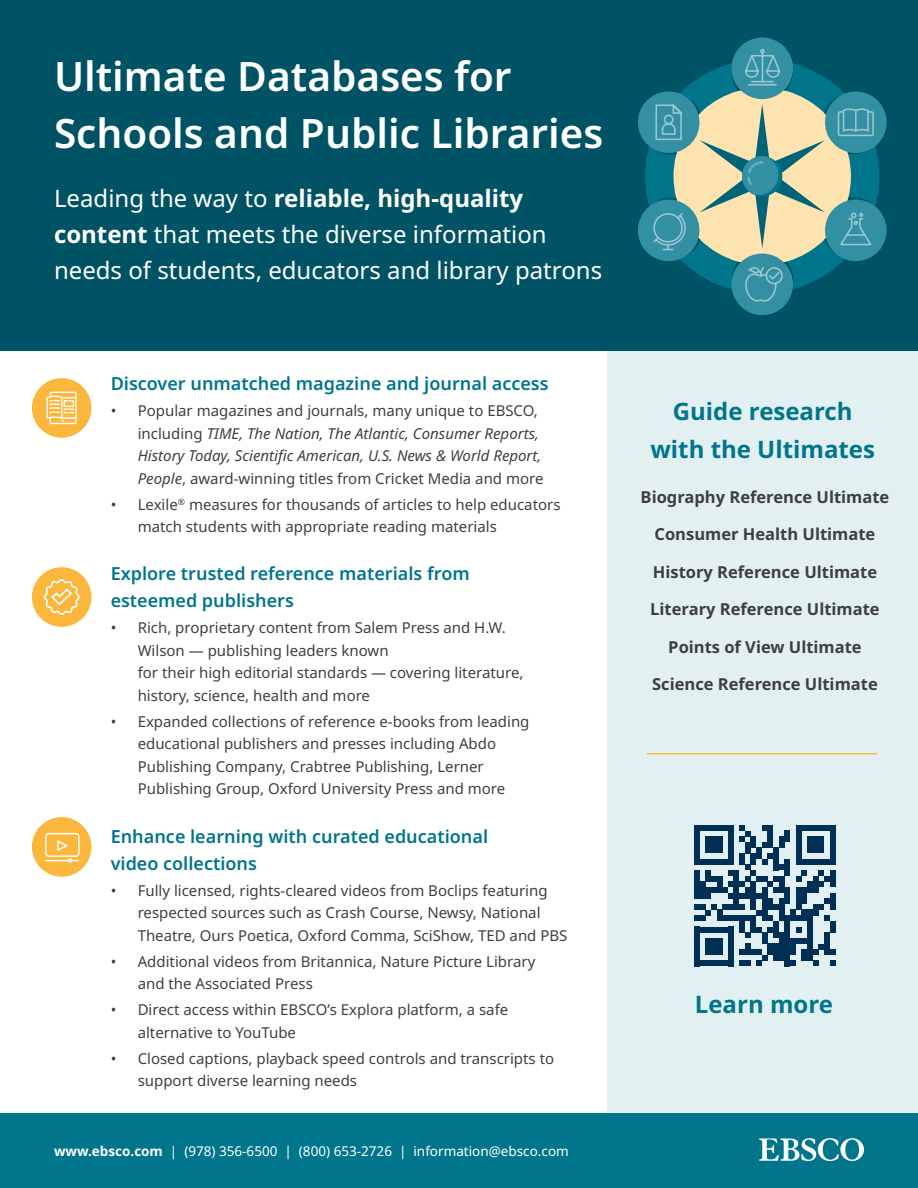
<style>
.page{position:relative;width:918px;height:1188px;background:#fff}
.page>*{position:absolute;margin:0;border:0;box-sizing:border-box;transform-origin:0 0}
.t1{font:600 40.5px/57px "Noto Sans";color:#fff}
.t2{font:24px/36px "Noto Sans";color:#fff}
.t3{font:700 24px/37.5px "Noto Sans";color:#00758c;text-align:center}
.t4{font:600 18px/27px "Noto Sans";color:#00758d}
.p_list{font:700 16.5px "Noto Sans";color:#3d3f42}
.p_bullet{font:15px/22.5px "Noto Sans";color:#3d3f42}
.p_bullet-2{font:italic 15px/22.5px "Noto Sans";color:#3d3f42}
.t5{font:13.5px "Noto Sans";color:#fff}
.s1{font-weight:700}
.s2{font-style:normal}
</style>
<div class="page">
<div style="left:608px;top:310px;width:310px;height:818px;background:#e3f0f2"></div>
<div style="left:0;top:1113px;width:918px;height:75px;background:#00758c"></div>
<svg style="left:759px;top:1138px;width:105px;height:23px"></svg>
<div style="left:694px;top:927px;width:6px;height:11px;background:#002f56"></div>
<div style="left:694px;top:938px;width:6px;height:17px;background:#002f56"></div>
<div style="left:694px;top:955px;width:6px;height:11px;background:#002f56"></div>
<div style="left:705px;top:938px;width:6px;height:17px;background:#002f56"></div>
<div style="left:711px;top:938px;width:6px;height:17px;background:#002f56"></div>
<div style="left:717px;top:938px;width:5px;height:17px;background:#002f56"></div>
<svg style="left:700px;top:927px;width:28px;height:5px"></svg>
<svg style="left:700px;top:961px;width:28px;height:5px"></svg>
<div style="left:728px;top:927px;width:6px;height:11px;background:#002f56"></div>
<div style="left:728px;top:938px;width:6px;height:17px;background:#002f56"></div>
<div style="left:728px;top:955px;width:6px;height:11px;background:#002f56"></div>
<div style="left:734px;top:887px;width:5px;height:23px;background:#002f56"></div>
<div style="left:739px;top:921px;width:6px;height:11px;background:#002f56"></div>
<div style="left:751px;top:887px;width:5px;height:23px;background:#002f56"></div>
<div style="left:751px;top:921px;width:5px;height:11px;background:#002f56"></div>
<svg style="left:694px;top:904px;width:68px;height:17px"></svg>
<div style="left:762px;top:887px;width:6px;height:34px;background:#002f56"></div>
<div style="left:768px;top:898px;width:5px;height:12px;background:#002f56"></div>
<svg style="left:768px;top:904px;width:11px;height:17px"></svg>
<div style="left:773px;top:921px;width:6px;height:17px;background:#002f56"></div>
<svg style="left:694px;top:825px;width:91px;height:73px"></svg>
<div style="left:779px;top:898px;width:6px;height:23px;background:#002f56"></div>
<div style="left:785px;top:831px;width:5px;height:11px;background:#002f56"></div>
<div style="left:785px;top:859px;width:5px;height:17px;background:#002f56"></div>
<div style="left:785px;top:887px;width:5px;height:17px;background:#002f56"></div>
<svg style="left:785px;top:915px;width:5px;height:6px"></svg>
<div style="left:785px;top:921px;width:5px;height:17px;background:#002f56"></div>
<div style="left:790px;top:910px;width:6px;height:11px;background:#002f56"></div>
<div style="left:796px;top:825px;width:5px;height:34px;background:#002f56"></div>
<div style="left:807px;top:836px;width:6px;height:17px;background:#002f56"></div>
<div style="left:807px;top:921px;width:6px;height:17px;background:#002f56"></div>
<div style="left:813px;top:836px;width:5px;height:17px;background:#002f56"></div>
<div style="left:818px;top:836px;width:6px;height:17px;background:#002f56"></div>
<svg style="left:801px;top:825px;width:29px;height:6px"></svg>
<div style="left:830px;top:825px;width:5px;height:34px;background:#002f56"></div>
<svg style="left:796px;top:859px;width:39px;height:62px"></svg>
<div style="left:830px;top:870px;width:5px;height:17px;background:#002f56"></div>
<div style="left:830px;top:893px;width:5px;height:17px;background:#002f56"></div>
<div style="left:830px;top:921px;width:5px;height:11px;background:#002f56"></div>
<svg style="left:739px;top:927px;width:96px;height:39px"></svg>
<div style="left:0;top:0;width:918px;height:351px;background:#005364"></div>
<div style="left:731px;top:254px;width:62px;height:61px;background:#3390a3;border-radius:50%"></div>
<svg style="left:731px;top:37px;width:62px;height:62px"></svg>
<svg style="left:638px;top:41px;width:249px;height:270px"></svg>
<svg style="left:652px;top:48px;width:223px;height:255px"></svg>
<div style="left:32px;top:567px;width:60px;height:60px;background:#fab73c;border-radius:50%"></div>
<div style="left:32px;top:817px;width:60px;height:60px;background:#fab73c;border-radius:50%"></div>
<div style="left:32px;top:378px;width:60px;height:60px;background:#fab73c;border-radius:50%"></div>
<div style="left:45px;top:833px;width:35px;height:24px;border:1px solid #fff;border-radius:3px"></div>
<svg style="left:46px;top:839px;width:33px;height:24px"></svg>
<svg style="left:43px;top:579px;width:37px;height:36px"></svg>
<div style="left:50px;top:392px;width:27px;height:32px;border:1px solid #fff"></div>
<svg style="left:46px;top:395px;width:30px;height:26px"></svg>
<hr style="left:647px;top:753px;width:230px;height:1px;background:#fab73c">
<h1 class="t1" style="left:54px;top:49px;width:551px">Ultimate Databases for<br>Schools and Public Libraries</h1>
<h2 class="t2" style="left:54px;top:181px;width:550px">Leading the way to <span class="s1">reliable, high-quality content</span> that meets the diverse information needs of students, educators and library patrons</h2>
<p class="t4" style="left:111px;top:371px;width:439px">Discover unmatched magazine and journal access</p>
<h4 class="p_bullet-2" style="left:138px;top:400px;width:407px;text-indent:-27px"><span class="s2">• Popular magazines and journals, many unique to EBSCO, including</span> TIME, The Nation, The Atlantic, Consumer Reports, History Today, Scientific American, U.S. News &amp; World Report, People<span class="s2">, award-winning titles from Cricket Media and more</span></h4>
<h4 class="p_bullet" style="left:138px;top:494px;width:424px;text-indent:-27px">• Lexile<sup>®</sup> measures for thousands of articles to help educators match students with appropriate reading materials</h4>
<p class="t4" style="left:111px;top:561px;width:361px">Explore trusted reference materials from esteemed publishers</p>
<h4 class="p_bullet" style="left:138px;top:617px;width:387px;text-indent:-27px">• Rich, proprietary content from Salem Press and H.W.<br>Wilson — publishing leaders known<br>for their high editorial standards — covering literature, history, science, health and more</h4>
<h4 class="p_bullet" style="left:138px;top:711px;width:393px;text-indent:-27px">• Expanded collections of reference e-books from leading educational publishers and presses including Abdo Publishing Company, Crabtree Publishing, Lerner Publishing Group, Oxford University Press and more</h4>
<p class="t4" style="left:111px;top:823px;width:379px">Enhance learning with curated educational video collections</p>
<h4 class="p_bullet" style="left:138px;top:879px;width:431px;text-indent:-27px">• Fully licensed, rights-cleared videos from Boclips featuring respected sources such as Crash Course, Newsy, National<br>Theatre, Ours Poetica, Oxford Comma, SciShow, TED and PBS</h4>
<h4 class="p_bullet" style="left:138px;top:950px;width:399px;text-indent:-27px">• Additional videos from Britannica, Nature Picture Library and the Associated Press</h4>
<h4 class="p_bullet" style="left:138px;top:999px;width:372px;text-indent:-27px">• Direct access within EBSCO’s Explora platform, a safe alternative to YouTube</h4>
<h4 class="p_bullet" style="left:138px;top:1047px;width:418px;text-indent:-27px">• Closed captions, playback speed controls and transcripts to support diverse learning needs</h4>
<h1 class="t5" style="left:54px;top:1141px;width:516px"><span class="s1">www.ebsco.com</span> | (978) 356-6500 | (800) 653-2726 | information@ebsco.com</h1>
<p class="t3" style="left:650px;top:393px;width:226px">Guide research with the Ultimates</p>
<p class="p_list" style="left:641px;top:485px;width:250px">Biography Reference Ultimate</p>
<p class="p_list" style="left:655px;top:522px;width:222px">Consumer Health Ultimate</p>
<p class="p_list" style="left:653px;top:560px;width:226px">History Reference Ultimate</p>
<p class="p_list" style="left:650px;top:597px;width:231px">Literary Reference Ultimate</p>
<p class="p_list" style="left:668px;top:635px;width:195px">Points of View Ultimate</p>
<p class="p_list" style="left:652px;top:672px;width:227px">Science Reference Ultimate</p>
<p class="t3" style="left:695px;top:986px;width:140px">Learn more</p>
</div>
